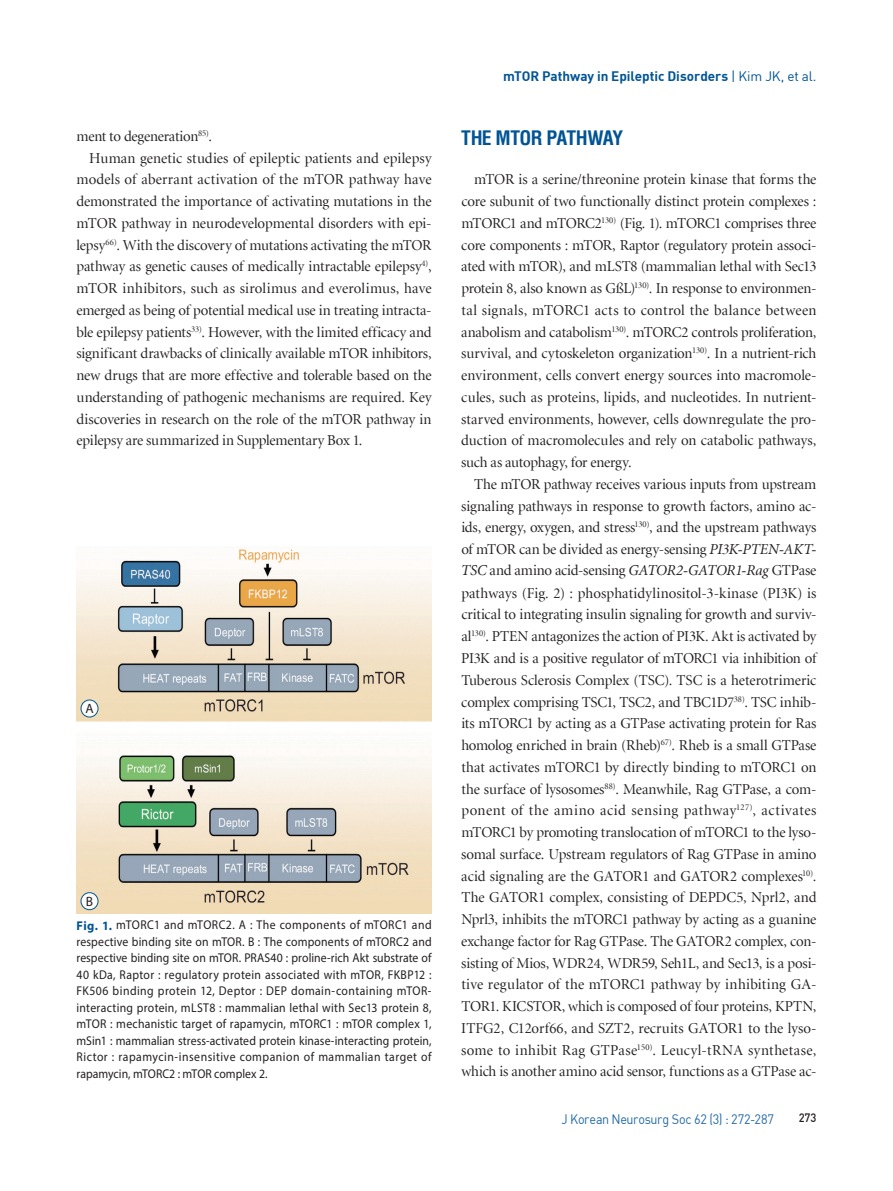
<style>
.page{position:relative;width:893px;height:1191px;background:#fff}
.page>*{position:absolute;margin:0;border:0;box-sizing:border-box;transform-origin:0 0}
.t1{font:700 condensed 19.5px "Helvetica";letter-spacing:-.04em;color:#005495}
.t2{font:15px/21.8px "Minion LT Display";letter-spacing:-.005em;color:#231f20;text-align:justify}
.t3{font:700 13.5px "DIN";letter-spacing:-.005em;color:#005495}
.t4{font:13.5px "DIN";letter-spacing:-.02em;color:#2369a5;scale:.93 1}
.t5{font:13.5px "Myriad Pro";color:#231f20}
.t6{font:12.75px/16.5px "Myriad Pro";letter-spacing:.01em;color:#231f20;text-align:justify;scale:.92 1}
.t7{font:12px "Dinmed";color:#231f20;scale:.93 1}
.s1{font-weight:700;color:#005495}
.s2{font-weight:400}
.s3{font-family:"Minion LT";font-style:italic}
</style>
<div class="page">
<img style="left:77px;top:549px;width:355px;height:364px">
<div style="left:81px;top:700px;width:17px;height:17px;background:#fff;border-radius:50%"></div>
<div style="left:81px;top:700px;width:17px;height:17px;border:1px solid #005495;border-radius:50%"></div>
<div style="left:81px;top:892px;width:17px;height:17px;background:#fff;border-radius:50%"></div>
<div style="left:81px;top:892px;width:17px;height:18px;border:1px solid #005495;border-radius:50%"></div>
<p class="t2" style="left:76px;top:126px;width:137px">ment to degeneration<sup>85)</sup>.</p>
<p class="t2" style="left:89px;top:147px;width:344px">Human genetic studies of epileptic patients and epilepsy</p>
<p class="t2" style="left:76px;top:169px;width:357px">models of aberrant activation of the mTOR pathway have</p>
<p class="t2" style="left:76px;top:191px;width:357px">demonstrated the importance of activating mutations in the</p>
<p class="t2" style="left:76px;top:213px;width:357px">mTOR pathway in neurodevelopmental disorders with epi-</p>
<p class="t2" style="left:77px;top:234px;width:357px">lepsy<sup>66)</sup>. With the discovery of mutations activating the mTOR</p>
<p class="t2" style="left:77px;top:256px;width:357px">pathway as genetic causes of medically intractable epilepsy<sup>4)</sup>,</p>
<p class="t2" style="left:77px;top:278px;width:357px">mTOR inhibitors, such as sirolimus and everolimus, have</p>
<p class="t2" style="left:76px;top:300px;width:357px">emerged as being of potential medical use in treating intracta-</p>
<p class="t2" style="left:77px;top:321px;width:357px">ble epilepsy patients<sup>33)</sup>. However, with the limited efficacy and</p>
<p class="t2" style="left:76px;top:343px;width:357px">significant drawbacks of clinically available mTOR inhibitors,</p>
<p class="t2" style="left:76px;top:365px;width:357px">new drugs that are more effective and tolerable based on the</p>
<p class="t2" style="left:76px;top:387px;width:357px">understanding of pathogenic mechanisms are required. Key</p>
<p class="t2" style="left:76px;top:408px;width:357px">discoveries in research on the role of the mTOR pathway in</p>
<p class="t2" style="left:76px;top:430px;width:287px">epilepsy are summarized in Supplementary Box 1.</p>
<p class="t5" style="left:85px;top:700px;width:10px">A</p>
<p class="t5" style="left:86px;top:893px;width:9px">B</p>
<p class="t6" style="left:77px;top:916px;width:388px"><span class="s1">Fig. 1.</span> mTORC1 and mTORC2. A : The components of mTORC1 and respective binding site on mTOR. B : The components of mTORC2 and respective binding site on mTOR. PRAS40 : proline-rich Akt substrate of 40 kDa, Raptor : regulatory protein associated with mTOR, FKBP12 :<br>FK506 binding protein 12, Deptor : DEP domain-containing mTOR&shy;interacting protein, mLST8 : mammalian lethal with Sec13 protein 8, mTOR : mechanistic target of rapamycin, mTORC1 : mTOR complex 1, mSin1 : mammalian stress-activated protein kinase-interacting protein, Rictor : rapamycin-insensitive companion of mammalian target of rapamycin, mTORC2 : mTOR complex 2.</p>
<p class="t3" style="left:503px;top:68px;width:315px">mTOR Pathway in Epileptic Disorders <span class="s2">| Kim JK, et al.</span></p>
<h1 class="t1" style="left:461px;top:125px;width:164px">THE MTOR PATHWAY</h1>
<p class="t2" style="left:461px;top:169px;width:357px;text-indent:13px">mTOR is a serine/threonine protein kinase that forms the core subunit of two functionally distinct protein complexes : mTORC1 and mTORC2<sup>130)</sup> (Fig. 1). mTORC1 comprises three core components : mTOR, Raptor (regulatory protein associ&shy;ated with mTOR), and mLST8 (mammalian lethal with Sec13 protein 8, also known as GßL)<sup>130)</sup>. In response to environmen&shy;tal signals, mTORC1 acts to control the balance between anabolism and catabolism<sup>130)</sup>. mTORC2 controls proliferation, survival, and cytoskeleton organization<sup>130)</sup>. In a nutrient-rich environment, cells convert energy sources into macromole&shy;cules, such as proteins, lipids, and nucleotides. In nutrient&shy;starved environments, however, cells downregulate the pro&shy;duction of macromolecules and rely on catabolic pathways, such as autophagy, for energy.</p>
<p class="t2" style="left:461px;top:474px;width:357px;text-indent:13px">The mTOR pathway receives various inputs from upstream signaling pathways in response to growth factors, amino ac&shy;ids, energy, oxygen, and stress<sup>130)</sup>, and the upstream pathways of mTOR can be divided as energy-sensing <span class="s3">PI3K-PTEN-AKT-TSC</span> and amino acid-sensing <span class="s3">GATOR2-GATOR1-Rag</span> GTPase</p>
<p class="t2" style="left:461px;top:582px;width:357px">pathways (Fig. 2) : phosphatidylinositol-3-kinase (PI3K) is critical to integrating insulin signaling for growth and surviv&shy;al<sup>130)</sup>. PTEN antagonizes the action of PI3K. Akt is activated by PI3K and is a positive regulator of mTORC1 via inhibition of Tuberous Sclerosis Complex (TSC). TSC is a heterotrimeric complex comprising TSC1, TSC2, and TBC1D7<sup>38)</sup>. TSC inhib&shy;its mTORC1 by acting as a GTPase activating protein for Ras homolog enriched in brain (Rheb)<sup>67)</sup>. Rheb is a small GTPase that activates mTORC1 by directly binding to mTORC1 on the surface of lysosomes<sup>88)</sup>. Meanwhile, Rag GTPase, a com&shy;ponent of the amino acid sensing pathway<sup>127)</sup>, activates mTORC1 by promoting translocation of mTORC1 to the lyso&shy;somal surface. Upstream regulators of Rag GTPase in amino acid signaling are the GATOR1 and GATOR2 complexes<sup>10)</sup>.<br>The GATOR1 complex, consisting of DEPDC5, Nprl2, and Nprl3, inhibits the mTORC1 pathway by acting as a guanine exchange factor for Rag GTPase. The GATOR2 complex, con&shy;sisting of Mios, WDR24, WDR59, Seh1L, and Sec13, is a posi&shy;tive regulator of the mTORC1 pathway by inhibiting GA-TOR1. KICSTOR, which is composed of four proteins, KPTN, ITFG2, C12orf66, and SZT2, recruits GATOR1 to the lyso&shy;some to inhibit Rag GTPase<sup>150)</sup>. Leucyl-tRNA synthetase, which is another amino acid sensor, functions as a GTPase ac-</p>
<p class="t4" style="left:561px;top:1110px;width:230px">J Korean Neurosurg Soc 62 (3) : 272-287</p>
<p class="t7" style="left:799px;top:1109px;width:21px">273</p>
</div>
